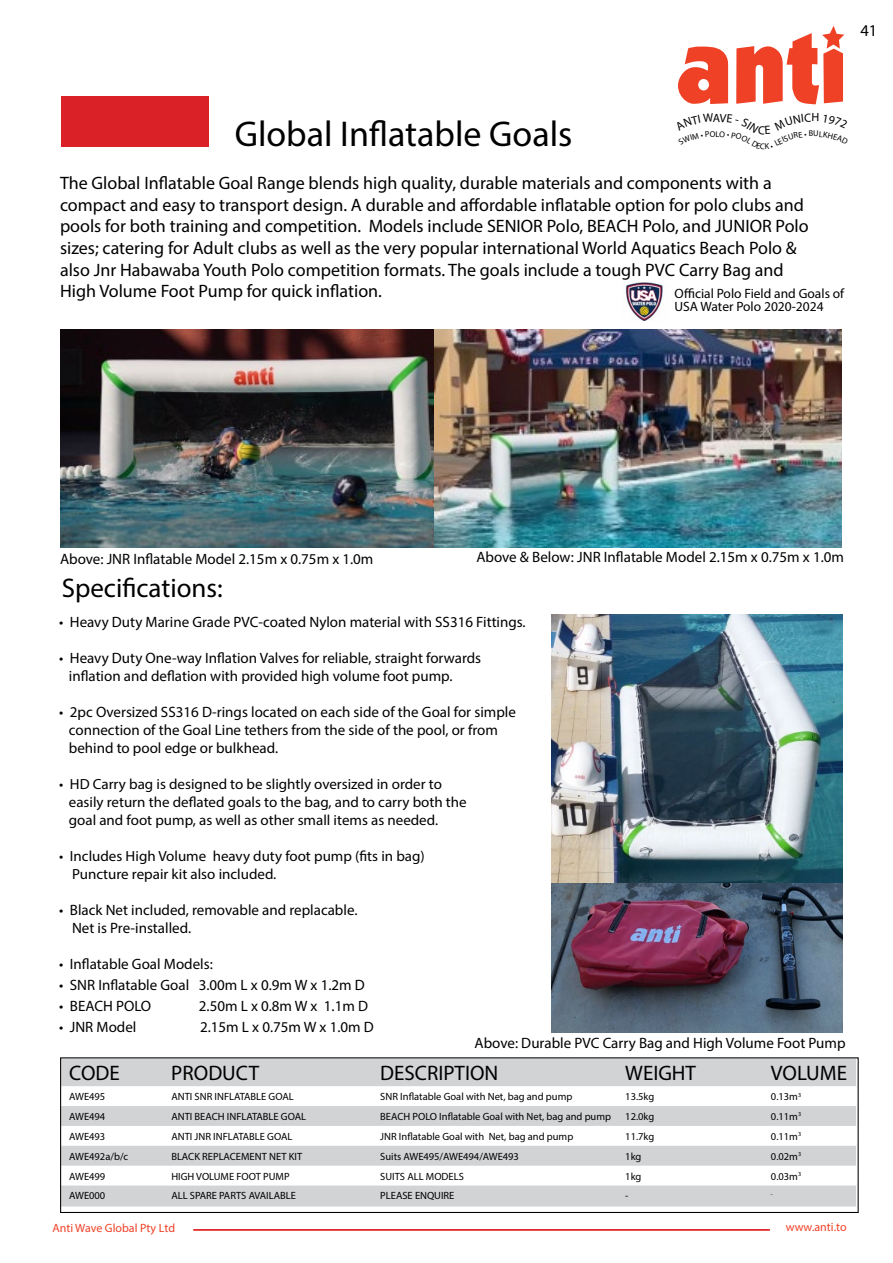
<style>
.page{position:relative;width:893px;height:1263px;background:#fff}
.page>*{position:absolute;margin:0;border:0;box-sizing:border-box;transform-origin:0 0}
.t1{font:36px "Myriad Pro";color:#000}
.t2{font:27px "Myriad Pro";color:#000}
.t3{font:21px "Myriad Pro";color:#000}
.t4{font:18px/21.6px "Myriad Pro";color:#000}
.t5{font:16.5px "Myriad Pro";color:#000}
.t6{font:15px/18px "Myriad Pro";color:#000}
.t7{font:14.7px/18px "Myriad Pro";color:#000}
.t8{font:13.5px/13.5px "Myriad Pro";color:#000}
.t9{font:12px "Myriad Pro";color:#f04227}
.t10{font:10.5px "Myriad Pro";color:#000}
.t11{font:6.15px "Myriad Pro";color:#000}
</style>
<div class="page">
<svg style="left:678px;top:46px;width:51px;height:58px"></svg>
<svg style="left:736px;top:26px;width:108px;height:79px"></svg>
<hr style="left:193px;top:1229px;width:577px;height:2px;background:#d00">
<div style="left:62px;top:96px;width:147px;height:51px;background:#da2128"></div>
<svg style="left:62px;top:1059px;width:794px;height:147px;fill:#d1d3d4"></svg>
<div style="left:60px;top:1057px;width:799px;height:156px;border:1px solid #000"></div>
<img style="left:551px;top:882px;width:292px;height:150px">
<img style="left:60px;top:329px;width:781px;height:219px">
<img style="left:551px;top:614px;width:292px;height:268px">
<img style="left:625px;top:282px;width:38px;height:39px">
<p class="t5" style="left:860px;top:20px;width:18px">41</p>
<h1 class="t1" style="left:235px;top:112px;width:339px">Global Inflatable Goals</h1>
<p class="t4" style="left:60px;top:172px;width:750px">The Global Inflatable Goal Range blends high quality, durable materials and components with a compact and easy to transport design. A durable and affordable inflatable option for polo clubs and pools for both training and competition. Models include SENIOR Polo, BEACH Polo, and JUNIOR Polo sizes; catering for Adult clubs as well as the very popular international World Aquatics Beach Polo &amp; also Jnr Habawaba Youth Polo competition formats. The goals include a tough PVC Carry Bag and High Volume Foot Pump for quick inflation.</p>
<p class="t8" style="left:674px;top:286px;width:171px">Official Polo Field and Goals of<br>USA Water Polo 2020-2024</p>
<p class="t6" style="left:60px;top:550px;width:315px">Above: JNR Inflatable Model 2.15m x 0.75m x 1.0m</p>
<h2 class="t2" style="left:62px;top:571px;width:163px">Specifications:</h2>
<p class="t6" style="left:476px;top:548px;width:369px">Above &amp; Below: JNR Inflatable Model 2.15m x 0.75m x 1.0m</p>
<p class="t6" style="left:59px;top:612px;width:468px">• Heavy Duty Marine Grade PVC-coated Nylon material with SS316 Fittings.</p>
<p class="t6" style="left:69px;top:648px;width:414px;text-indent:-10px">• Heavy Duty One-way Inflation Valves for reliable, straight forwards inflation and deflation with provided high volume foot pump.</p>
<p class="t6" style="left:69px;top:702px;width:449px;text-indent:-10px">• 2pc Oversized SS316 D-rings located on each side of the Goal for simple connection of the Goal Line tethers from the side of the pool, or from behind to pool edge or bulkhead.</p>
<p class="t7" style="left:69px;top:774px;width:399px;text-indent:-10px">• HD Carry bag is designed to be slightly oversized in order to easily return the deflated goals to the bag, and to carry both the goal and foot pump, as well as other small items as needed.</p>
<p class="t7" style="left:72px;top:846px;width:354px;text-indent:-13px">• Includes High Volume heavy duty foot pump (fits in bag)<br>Puncture repair kit also included.</p>
<p class="t6" style="left:72px;top:900px;width:287px;text-indent:-13px">• Black Net included, removable and replacable.<br>Net is Pre-installed.</p>
<p class="t6" style="left:59px;top:954px;width:155px">• Inflatable Goal Models:</p>
<p class="t6" style="left:59px;top:975px;width:307px">• SNR Inflatable Goal 3.00m L x 0.9m W x 1.2m D</p>
<p class="t6" style="left:59px;top:996px;width:93px">• BEACH POLO</p>
<p class="t6" style="left:199px;top:996px;width:171px">2.50m L x 0.8m W x 1.1m D</p>
<p class="t6" style="left:59px;top:1018px;width:79px">• JNR Model</p>
<p class="t6" style="left:200px;top:1018px;width:175px">2.15m L x 0.75m W x 1.0m D</p>
<h3 class="t3" style="left:69px;top:1060px;width:52px">CODE</h3>
<h3 class="t3" style="left:171px;top:1060px;width:89px">PRODUCT</h3>
<h3 class="t3" style="left:380px;top:1060px;width:120px">DESCRIPTION</h3>
<h3 class="t3" style="left:625px;top:1060px;width:72px">WEIGHT</h3>
<h3 class="t3" style="left:771px;top:1060px;width:78px">VOLUME</h3>
<p class="t10" style="left:69px;top:1090px;width:38px">AWE495</p>
<p class="t10" style="left:171px;top:1090px;width:124px">ANTI SNR INFLATABLE GOAL</p>
<p class="t10" style="left:380px;top:1090px;width:194px">SNR Inflatable Goal with Net, bag and pump</p>
<p class="t10" style="left:625px;top:1090px;width:31px">13.5kg</p>
<p class="t10" style="left:771px;top:1090px;width:32px">0.13m<sup>3</sup></p>
<p class="t10" style="left:69px;top:1110px;width:38px">AWE494</p>
<p class="t10" style="left:171px;top:1110px;width:136px">ANTI BEACH INFLATABLE GOAL</p>
<p class="t10" style="left:380px;top:1110px;width:232px">BEACH POLO Inflatable Goal with Net, bag and pump</p>
<p class="t10" style="left:625px;top:1110px;width:31px">12.0kg</p>
<p class="t10" style="left:771px;top:1110px;width:32px">0.11m<sup>3</sup></p>
<p class="t10" style="left:69px;top:1130px;width:38px">AWE493</p>
<p class="t10" style="left:171px;top:1130px;width:123px">ANTI JNR INFLATABLE GOAL</p>
<p class="t10" style="left:380px;top:1130px;width:195px">JNR Inflatable Goal with Net, bag and pump</p>
<p class="t10" style="left:625px;top:1130px;width:31px">11.7kg</p>
<p class="t10" style="left:771px;top:1130px;width:32px">0.11m<sup>3</sup></p>
<p class="t10" style="left:69px;top:1150px;width:61px">AWE492a/b/c</p>
<p class="t10" style="left:171px;top:1150px;width:132px">BLACK REPLACEMENT NET KIT</p>
<p class="t10" style="left:380px;top:1150px;width:140px">Suits AWE495/AWE494/AWE493</p>
<p class="t10" style="left:625px;top:1150px;width:18px">1kg</p>
<p class="t10" style="left:771px;top:1150px;width:32px">0.02m<sup>3</sup></p>
<p class="t10" style="left:69px;top:1169px;width:38px">AWE499</p>
<p class="t10" style="left:171px;top:1169px;width:120px">HIGH VOLUME FOOT PUMP</p>
<p class="t10" style="left:380px;top:1169px;width:85px">SUITS ALL MODELS</p>
<p class="t10" style="left:625px;top:1169px;width:18px">1kg</p>
<p class="t10" style="left:771px;top:1169px;width:32px">0.03m<sup>3</sup></p>
<p class="t10" style="left:69px;top:1189px;width:38px">AWE000</p>
<p class="t10" style="left:171px;top:1189px;width:126px">ALL SPARE PARTS AVAILABLE</p>
<p class="t10" style="left:380px;top:1189px;width:76px">PLEASE ENQUIRE</p>
<p class="t10" style="left:625px;top:1189px;width:5px">-</p>
<p class="t6" style="left:475px;top:1033px;width:372px">Above: Durable PVC Carry Bag and High Volume Foot Pump</p>
<p class="t11" style="left:771px;top:1190px;width:3px">-</p>
<p class="t9" style="left:52px;top:1221px;width:124px">Anti Wave Global Pty Ltd</p>
<p class="t9" style="left:786px;top:1220px;width:62px">www.anti.to</p>
</div>
